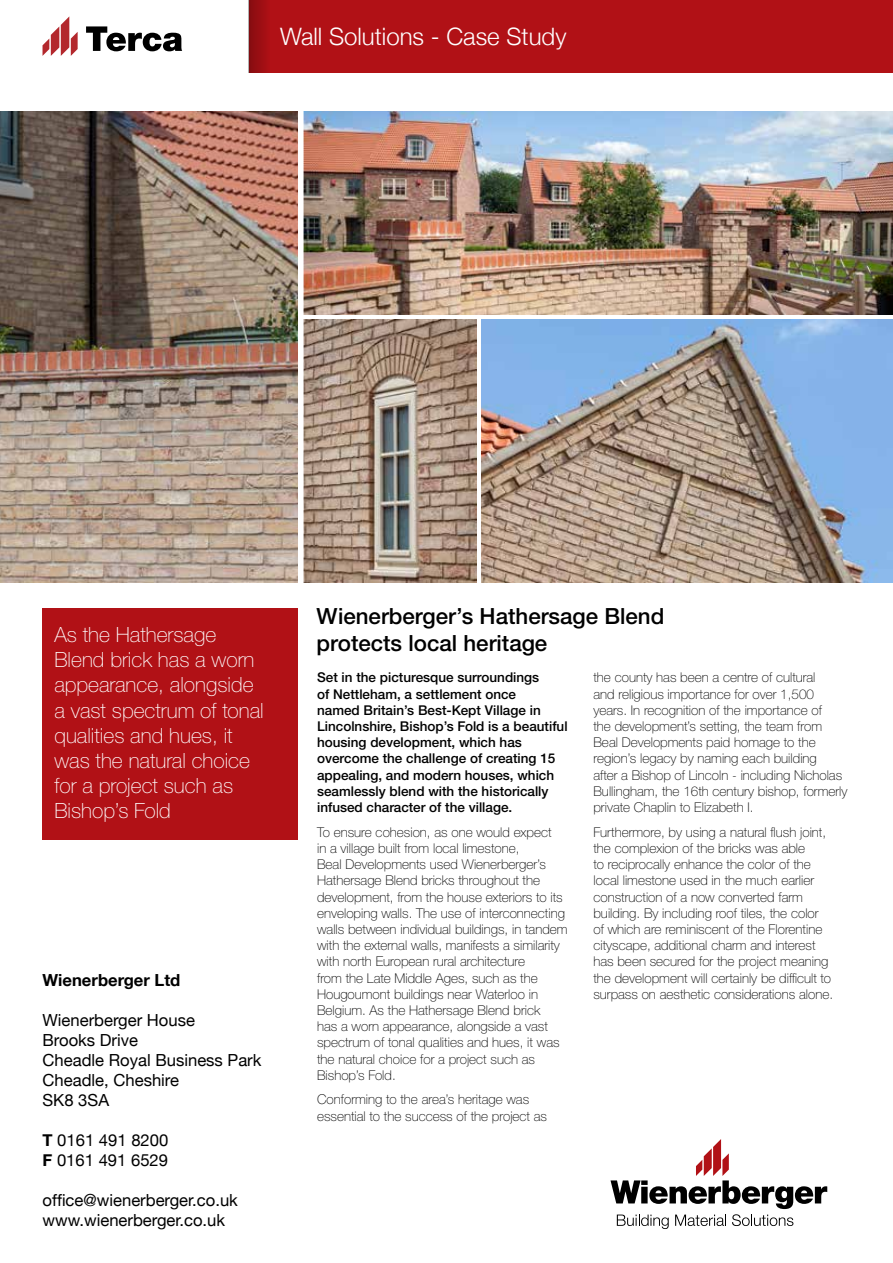
<style>
.page{position:relative;width:893px;height:1263px;background:#fff}
.page>*{position:absolute;margin:0;border:0;box-sizing:border-box;transform-origin:0 0}
.t1{font:300 24px "Helvetica Neue";color:#fff}
.t2{font:500 22.35px/26.8px "Helvetica Neue LTW1 G";color:#000}
.t3{font:100 21px/25.2px "Helvetica Neue LTW1 G";color:#fff}
.t4{font:16.65px/20px "Helvetica Neue";color:#000}
.t5{font:700 16.65px "Helvetica Neue";color:#000}
.t6{font:100 13.5px/16.2px "Helvetica Neue LTW1 G";color:#000}
.t7{font:500 13.5px/16.2px "Helvetica Neue LTW1 G";color:#000}
.s1{font-weight:700}
</style>
<div class="page">
<img style="left:0;top:112px;width:298px;height:470px">
<svg style="left:610px;top:1139px;width:217px;height:90px"></svg>
<div style="left:248px;top:0;width:645px;height:72px;background:#b11116"></div>
<svg style="left:248px;top:0;width:18px;height:72px"></svg>
<div style="left:43px;top:608px;width:255px;height:232px;background:#b11116"></div>
<img style="left:304px;top:112px;width:589px;height:203px">
<img style="left:304px;top:320px;width:172px;height:262px">
<img style="left:481px;top:320px;width:412px;height:262px">
<svg style="left:303px;top:111px;width:1px;height:472px"></svg>
<svg style="left:43px;top:16px;width:35px;height:40px"></svg>
<svg style="left:86px;top:26px;width:96px;height:25px"></svg>
<h1 class="t1" style="left:280px;top:17px;width:288px">Wall Solutions - Case Study</h1>
<h3 class="t3" style="left:54px;top:622px;width:211px">As the Hathersage<br>Blend brick has a worn appearance, alongside a vast spectrum of tonal qualities and hues, it was the natural choice for a project such as<br>Bishop’s Fold</h3>
<p class="t5" style="left:43px;top:967px;width:139px">Wienerberger Ltd</p>
<p class="t4" style="left:43px;top:1011px;width:220px">Wienerberger House<br>Brooks Drive<br>Cheadle Royal Business Park<br>Cheadle, Cheshire<br>SK8 3SA</p>
<p class="t4" style="left:43px;top:1131px;width:127px"><span class="s1">T</span> 0161 491 8200<br><span class="s1">F</span> 0161 491 6529</p>
<p class="t4" style="left:43px;top:1191px;width:197px">office@wienerberger.co.uk www.wienerberger.co.uk</p>
<h2 class="t2" style="left:317px;top:602px;width:349px">Wienerberger’s Hathersage Blend protects local heritage</h2>
<p class="t7" style="left:317px;top:669px;width:252px">Set in the picturesque surroundings<br>of Nettleham, a settlement once<br>named Britain’s Best-Kept Village in Lincolnshire, Bishop’s Fold is a beautiful housing development, which has overcome the challenge of creating 15 appealing, and modern houses, which seamlessly blend with the historically infused character of the village.</p>
<p class="t6" style="left:317px;top:824px;width:252px">To ensure cohesion, as one would expect<br>in a village built from local limestone,<br>Beal Developments used Wienerberger’s Hathersage Blend bricks throughout the development, from the house exteriors to its enveloping walls. The use of interconnecting walls between individual buildings, in tandem with the external walls, manifests a similarity with north European rural architecture<br>from the Late Middle Ages, such as the Hougoumont buildings near Waterloo in Belgium. As the Hathersage Blend brick<br>has a worn appearance, alongside a vast spectrum of tonal qualities and hues, it was the natural choice for a project such as Bishop’s Fold.</p>
<p class="t6" style="left:317px;top:1091px;width:232px">Conforming to the area’s heritage was essential to the success of the project as</p>
<p class="t6" style="left:593px;top:669px;width:255px">the county has been a centre of cultural<br>and religious importance for over 1,500 years. In recognition of the importance of<br>the development’s setting, the team from Beal Developments paid homage to the region’s legacy by naming each building<br>after a Bishop of Lincoln - including Nicholas Bullingham, the 16th century bishop, formerly private Chaplin to Elizabeth I.</p>
<p class="t6" style="left:593px;top:824px;width:241px">Furthermore, by using a natural flush joint, the complexion of the bricks was able<br>to reciprocally enhance the color of the local limestone used in the much earlier construction of a now converted farm building. By including roof tiles, the color<br>of which are reminiscent of the Florentine cityscape, additional charm and interest has been secured for the project meaning the development will certainly be difficult to surpass on aesthetic considerations alone.</p>
</div>
